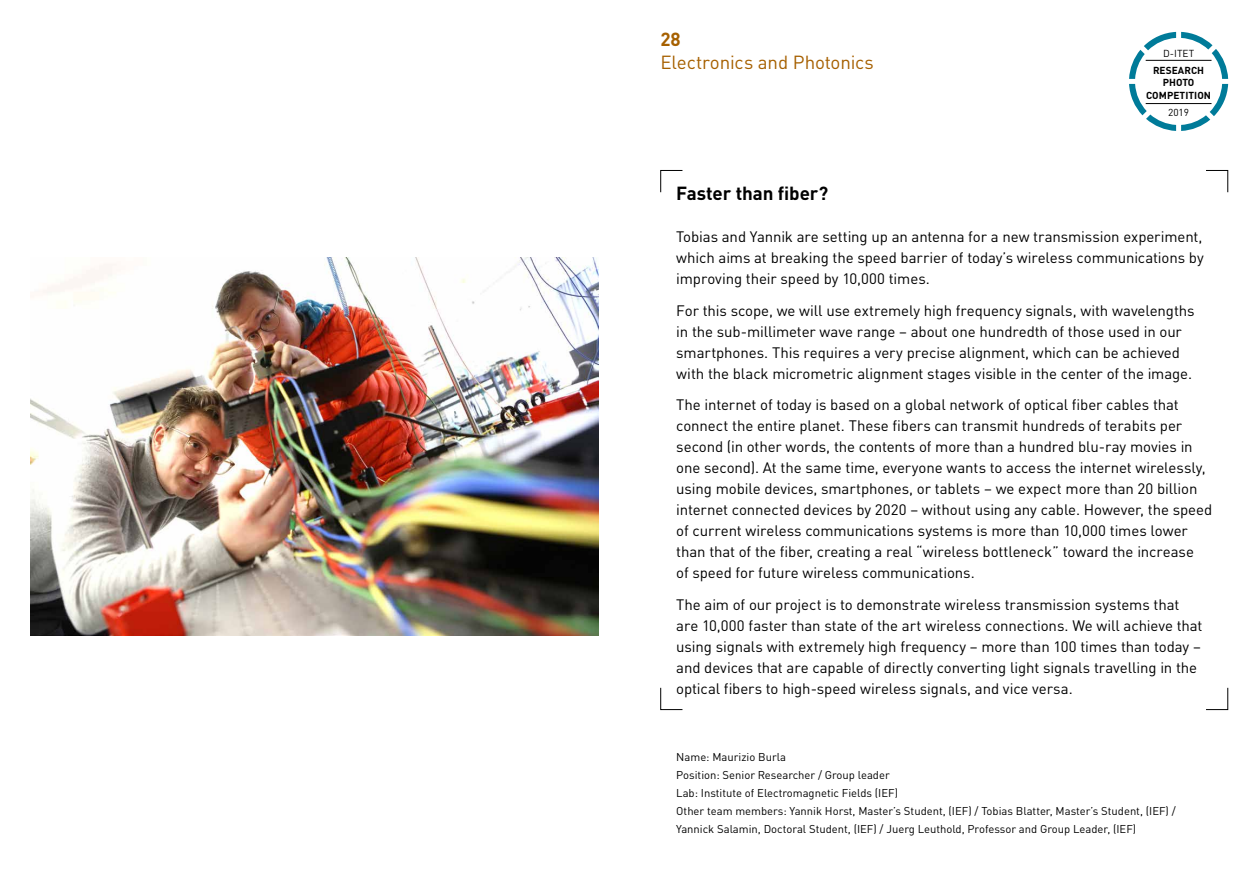
<style>
.page{position:relative;width:1259px;height:893px;background:#fff}
.page>*{position:absolute;margin:0;border:0;box-sizing:border-box;transform-origin:0 0}
.t1{font:18.75px "DIN Pro";letter-spacing:-.01em;color:#a66000}
.t2{font:700 18.75px "DIN Pro";letter-spacing:-.005em;color:#000}
.t3{font:700 18.75px "DIN Pro";color:#a66000}
.t4{font:15px/21px "DIN Pro";letter-spacing:-.005em;color:#000}
.t5{font:11.25px/18px "DIN Pro";color:#000}
.t6{font:700 10.05px/12.5px "DIN Pro";letter-spacing:.005em;color:#000;text-align:center}
.t7{font:10.05px "DIN Pro";letter-spacing:.005em;color:#000}
</style>
<div class="page">
<img style="left:31px;top:257px;width:567px;height:378px">
<svg style="left:660px;top:170px;width:23px;height:23px"></svg>
<svg style="left:1206px;top:170px;width:22px;height:23px"></svg>
<svg style="left:1129px;top:32px;width:99px;height:99px"></svg>
<hr style="left:1145px;top:60px;width:66px;height:1px;background:#000">
<hr style="left:1145px;top:103px;width:66px;height:1px;background:#000">
<svg style="left:660px;top:687px;width:23px;height:23px"></svg>
<svg style="left:1206px;top:687px;width:22px;height:23px"></svg>
<p class="t3" style="left:660px;top:24px;width:22px">28</p>
<p class="t1" style="left:660px;top:47px;width:215px">Electronics and Photonics</p>
<p class="t7" style="left:1163px;top:45px;width:33px">D-ITET</p>
<p class="t6" style="left:1146px;top:63px;width:66px">RESEARCH<br>PHOTO<br>COMPETITION</p>
<p class="t7" style="left:1168px;top:104px;width:23px">2019</p>
<p class="t2" style="left:676px;top:178px;width:153px">Faster than fiber?</p>
<p class="t4" style="left:676px;top:225px;width:529px;text-align:justify">Tobias and Yannik are setting up an antenna for a new transmission experiment, which aims at breaking the speed barrier of today’s wireless communications by improving their speed by 10,000 times.</p>
<p class="t4" style="left:676px;top:298px;width:520px">For this scope, we will use extremely high frequency signals, with wavelengths in the sub-millimeter wave range – about one hundredth of those used in our smartphones. This requires a very precise alignment, which can be achieved with the black micrometric alignment stages visible in the center of the image.</p>
<p class="t4" style="left:676px;top:393px;width:537px">The internet of today is based on a global network of optical fiber cables that connect the entire planet. These fibers can transmit hundreds of terabits per second (in other words, the contents of more than a hundred blu-ray movies in one second). At the same time, everyone wants to access the internet wirelessly, using mobile devices, smartphones, or tablets – we expect more than 20 billion internet connected devices by 2020 – without using any cable. However, the speed of current wireless communications systems is more than 10,000 times lower than that of the fiber, creating a real “wireless bottleneck” toward the increase<br>of speed for future wireless communications.</p>
<p class="t4" style="left:676px;top:592px;width:528px">The aim of our project is to demonstrate wireless transmission systems that are 10,000 faster than state of the art wireless connections. We will achieve that using signals with extremely high frequency – more than 100 times than today – and devices that are capable of directly converting light signals travelling in the optical fibers to high-speed wireless signals, and vice versa.</p>
<p class="t5" style="left:676px;top:747px;width:501px">Name: Maurizio Burla<br>Position: Senior Researcher / Group leader<br>Lab: Institute of Electromagnetic Fields (IEF)<br>Other team members: Yannik Horst, Master’s Student, (IEF) / Tobias Blatter, Master’s Student, (IEF) / Yannick Salamin, Doctoral Student, (IEF) / Juerg Leuthold, Professor and Group Leader, (IEF)</p>
</div>
